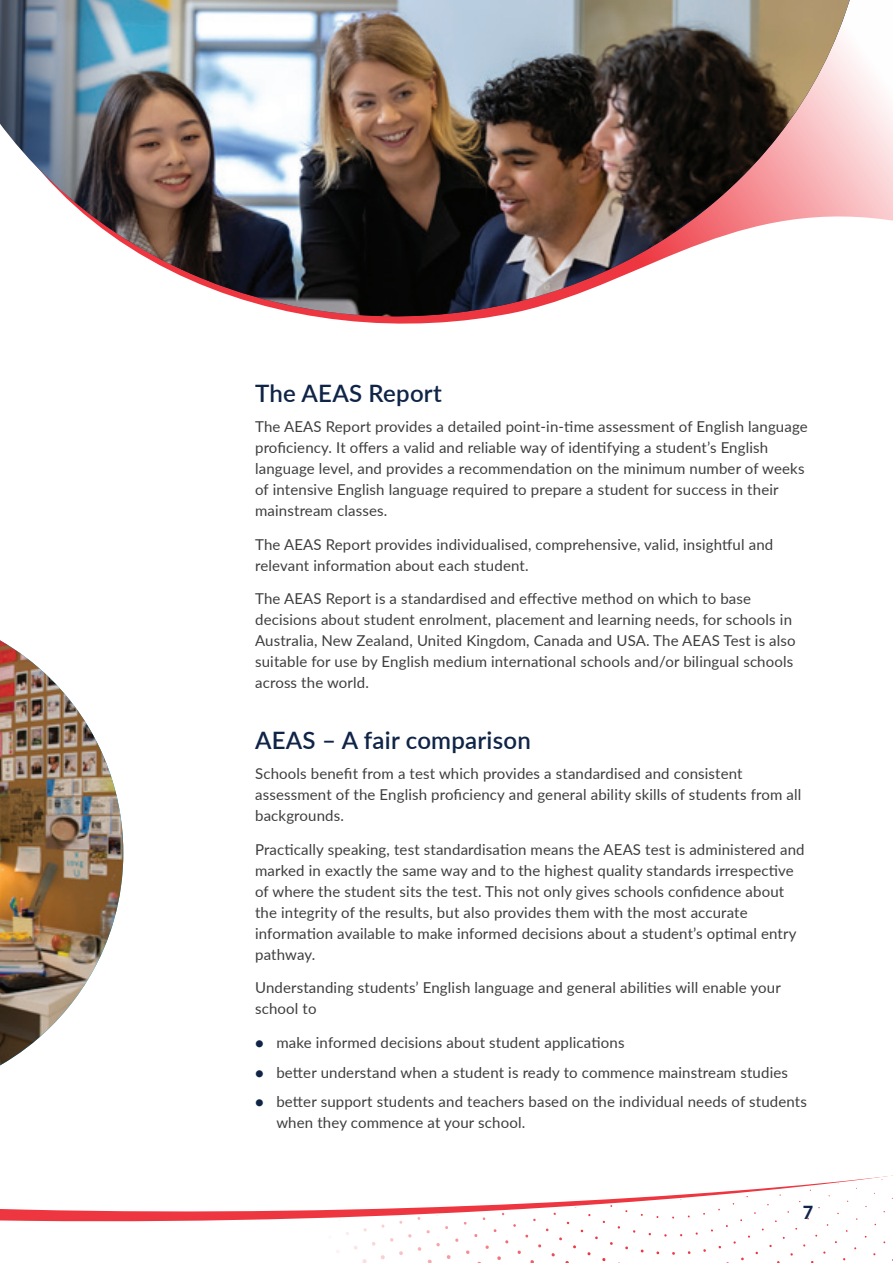
<style>
.page{position:relative;width:893px;height:1263px;background:#fff}
.page>*{position:absolute;margin:0;border:0;box-sizing:border-box;transform-origin:0 0}
.t1{font:600 24px "Lato";letter-spacing:.01em;color:#0f2447}
.t2{font:800 18px "Lato";color:#0f2447}
.t3{font:15px/21px "Lato";letter-spacing:.01em;color:#3e3e3f}
.s1{font-weight:800;color:#0f2447}
</style>
<div class="page">
<svg style="left:0;top:1175px;width:893px;height:86px"></svg>
<svg style="left:687px;top:1251px;width:4px;height:3px"></svg>
<svg style="left:671px;top:1251px;width:4px;height:4px"></svg>
<svg style="left:656px;top:1251px;width:4px;height:4px"></svg>
<svg style="left:640px;top:1249px;width:4px;height:4px"></svg>
<svg style="left:625px;top:1246px;width:4px;height:4px"></svg>
<svg style="left:609px;top:1241px;width:4px;height:4px"></svg>
<svg style="left:594px;top:1236px;width:4px;height:4px"></svg>
<svg style="left:740px;top:1257px;width:4px;height:4px"></svg>
<svg style="left:602px;top:1257px;width:4px;height:5px"></svg>
<svg style="left:587px;top:1251px;width:4px;height:5px"></svg>
<svg style="left:572px;top:1245px;width:5px;height:4px"></svg>
<svg style="left:558px;top:1237px;width:5px;height:4px"></svg>
<svg style="left:545px;top:1228px;width:4px;height:4px"></svg>
<svg style="left:565px;top:1260px;width:5px;height:3px"></svg>
<svg style="left:551px;top:1252px;width:4px;height:5px"></svg>
<svg style="left:537px;top:1244px;width:5px;height:4px"></svg>
<svg style="left:525px;top:1234px;width:4px;height:4px"></svg>
<svg style="left:513px;top:1223px;width:3px;height:4px"></svg>
<svg style="left:530px;top:1259px;width:5px;height:4px"></svg>
<svg style="left:517px;top:1250px;width:5px;height:5px"></svg>
<svg style="left:505px;top:1239px;width:4px;height:5px"></svg>
<svg style="left:493px;top:1228px;width:4px;height:5px"></svg>
<svg style="left:496px;top:1255px;width:6px;height:6px"></svg>
<svg style="left:485px;top:1245px;width:5px;height:4px"></svg>
<svg style="left:474px;top:1233px;width:4px;height:5px"></svg>
<svg style="left:463px;top:1221px;width:4px;height:4px"></svg>
<svg style="left:465px;top:1249px;width:5px;height:6px"></svg>
<svg style="left:454px;top:1238px;width:5px;height:4px"></svg>
<svg style="left:444px;top:1225px;width:5px;height:5px"></svg>
<svg style="left:435px;top:1212px;width:4px;height:4px"></svg>
<svg style="left:446px;top:1254px;width:5px;height:6px"></svg>
<svg style="left:436px;top:1242px;width:5px;height:5px"></svg>
<svg style="left:426px;top:1229px;width:4px;height:5px"></svg>
<svg style="left:417px;top:1216px;width:4px;height:4px"></svg>
<svg style="left:427px;top:1259px;width:6px;height:4px"></svg>
<svg style="left:417px;top:1246px;width:5px;height:5px"></svg>
<svg style="left:407px;top:1233px;width:5px;height:5px"></svg>
<svg style="left:399px;top:1220px;width:4px;height:4px"></svg>
<svg style="left:391px;top:1206px;width:3px;height:4px"></svg>
<svg style="left:398px;top:1250px;width:6px;height:6px"></svg>
<svg style="left:389px;top:1237px;width:5px;height:5px"></svg>
<svg style="left:381px;top:1224px;width:4px;height:4px"></svg>
<svg style="left:373px;top:1210px;width:4px;height:4px"></svg>
<svg style="left:380px;top:1254px;width:6px;height:6px"></svg>
<svg style="left:371px;top:1241px;width:5px;height:5px"></svg>
<svg style="left:363px;top:1227px;width:4px;height:5px"></svg>
<svg style="left:355px;top:1213px;width:4px;height:5px"></svg>
<svg style="left:348px;top:1199px;width:4px;height:4px"></svg>
<svg style="left:361px;top:1258px;width:7px;height:5px"></svg>
<svg style="left:353px;top:1245px;width:5px;height:5px"></svg>
<svg style="left:345px;top:1231px;width:5px;height:5px"></svg>
<svg style="left:337px;top:1217px;width:5px;height:4px"></svg>
<svg style="left:331px;top:1202px;width:3px;height:4px"></svg>
<svg style="left:335px;top:1248px;width:6px;height:6px"></svg>
<svg style="left:327px;top:1234px;width:5px;height:6px"></svg>
<svg style="left:320px;top:1220px;width:5px;height:5px"></svg>
<svg style="left:313px;top:1206px;width:4px;height:4px"></svg>
<svg style="left:307px;top:1191px;width:4px;height:4px"></svg>
<svg style="left:290px;top:1195px;width:3px;height:4px"></svg>
<svg style="left:861px;top:68px;width:32px;height:153px"></svg>
<img style="left:0;top:0;width:850px;height:324px">
<img style="left:0;top:640px;width:123px;height:425px">
<h1 class="t1" style="left:255px;top:376px;width:188px">The AEAS Report</h1>
<p class="t3" style="left:255px;top:415px;width:554px">The AEAS Report provides a detailed point-in-time assessment of English language proficiency. It offers a valid and reliable way of identifying a student’s English language level, and provides a recommendation on the minimum number of weeks of intensive English language required to prepare a student for success in their mainstream classes.</p>
<p class="t3" style="left:255px;top:533px;width:520px">The AEAS Report provides individualised, comprehensive, valid, insightful and relevant information about each student.</p>
<p class="t3" style="left:255px;top:588px;width:542px">The AEAS Report is a standardised and effective method on which to base decisions about student enrolment, placement and learning needs, for schools in Australia, New Zealand, United Kingdom, Canada and USA. The AEAS Test is also suitable for use by English medium international schools and/or bilingual schools across the world.</p>
<h1 class="t1" style="left:255px;top:723px;width:277px">AEAS – A fair comparison</h1>
<p class="t3" style="left:255px;top:762px;width:548px">Schools benefit from a test which provides a standardised and consistent assessment of the English proficiency and general ability skills of students from all backgrounds.</p>
<p class="t3" style="left:255px;top:838px;width:551px">Practically speaking, test standardisation means the AEAS test is administered and marked in exactly the same way and to the highest quality standards irrespective of where the student sits the test. This not only gives schools confidence about the integrity of the results, but also provides them with the most accurate information available to make informed decisions about a student’s optimal entry pathway.</p>
<p class="t3" style="left:255px;top:977px;width:527px">Understanding students’ English language and general abilities will enable your school to</p>
<p class="t3" style="left:255px;top:1031px;width:371px"><span class="s1">•</span> make informed decisions about student applications</p>
<p class="t3" style="left:255px;top:1061px;width:534px"><span class="s1">•</span> better understand when a student is ready to commence mainstream studies</p>
<p class="t3" style="left:276px;top:1090px;width:532px;text-indent:-21px"><span class="s1">•</span> better support students and teachers based on the individual needs of students when they commence at your school.</p>
<p class="t2" style="left:803px;top:1199px;width:12px">7</p>
</div>
